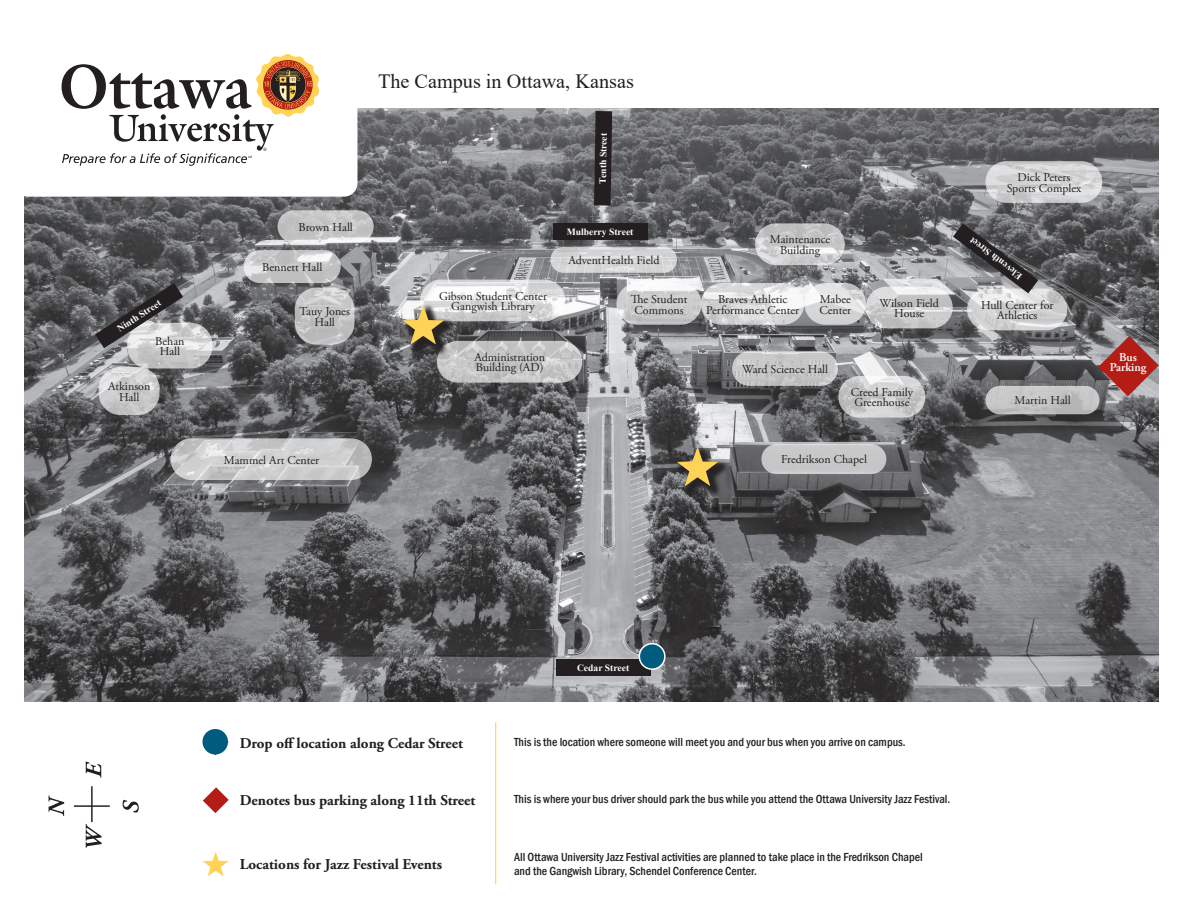
<style>
.page{position:relative;width:1188px;height:918px;background:#fff}
.page>*{position:absolute;margin:0;border:0;box-sizing:border-box;transform-origin:0 0}
.t1{font:20.25px "Times New Roman";color:#231f20}
.t2{font:700 15px "Adobe Garamond Pro";color:#231f20}
.t3{font:12px/10.5px "Adobe Garamond Pro";color:#231f20}
.t4{font:500 condensed 12px/14.4px "Franklin Gothic";color:#231f20}
.t5{font:600 12px "Adobe Garamond Pro";color:#fff}
.t6{font:700 9.6px "Times New Roman";color:#fff}
</style>
<div class="page">
<img style="left:25px;top:108px;width:1134px;height:593px">
<svg style="left:171px;top:438px;width:201px;height:42px;background:#cbcccd"></svg>
<svg style="left:437px;top:341px;width:145px;height:42px;background:#c5c5c6"></svg>
<div style="left:761px;top:444px;width:125px;height:30px;background:#c7c7c8;border-radius:15px"></div>
<svg style="left:985px;top:386px;width:114px;height:28px;background:#c2c2c3"></svg>
<svg style="left:732px;top:351px;width:106px;height:35px;background:#c5c5c6"></svg>
<svg style="left:967px;top:289px;width:100px;height:41px;background:#d5d5d6"></svg>
<svg style="left:866px;top:287px;width:87px;height:41px;background:#cfcfd0"></svg>
<svg style="left:838px;top:376px;width:87px;height:42px;background:#cccccd"></svg>
<svg style="left:804px;top:283px;width:62px;height:42px;background:#dbdbdc"></svg>
<svg style="left:701px;top:283px;width:103px;height:42px"></svg>
<svg style="left:755px;top:223px;width:90px;height:42px;background:#cbcbcc"></svg>
<svg style="left:986px;top:161px;width:116px;height:42px;background:#d2d3d4"></svg>
<svg style="left:550px;top:247px;width:127px;height:26px;background:#d4d4d6"></svg>
<svg style="left:616px;top:283px;width:86px;height:42px;fill:#cccccd"></svg>
<svg style="left:244px;top:250px;width:97px;height:33px;background:#cacacb"></svg>
<svg style="left:278px;top:210px;width:96px;height:33px;background:#c8c8c9"></svg>
<svg style="left:420px;top:280px;width:145px;height:41px"></svg>
<svg style="left:127px;top:323px;width:85px;height:45px;background:#cbcccc"></svg>
<svg style="left:295px;top:288px;width:59px;height:57px;background:#c4c4c5"></svg>
<svg style="left:99px;top:367px;width:61px;height:48px;background:#cccccd"></svg>
<svg style="left:1098px;top:336px;width:61px;height:60px;background:#a25855"></svg>
<div style="left:14px;top:45px;width:343px;height:152px;background:#fff;border-radius:14px"></div>
<div style="left:553px;top:223px;width:94px;height:17px;background:#231f20"></div>
<div style="left:556px;top:659px;width:94px;height:17px;background:#231f20"></div>
<svg style="left:95px;top:283px;width:88px;height:65px;background:#6e6d6f"></svg>
<svg style="left:594px;top:111px;width:18px;height:95px;background:#292527"></svg>
<svg style="left:953px;top:223px;width:85px;height:70px;background:#646466"></svg>
<svg style="left:62px;top:54px;width:257px;height:112px"></svg>
<svg style="left:48px;top:761px;width:91px;height:87px"></svg>
<hr style="left:74px;top:805px;width:36px;height:2px;background:#231f20">
<hr style="left:91px;top:786px;width:2px;height:36px;background:#231f20">
<svg style="left:203px;top:787px;width:26px;height:26px"></svg>
<hr style="left:495px;top:722px;width:1px;height:162px;background:#fed356">
<div style="left:675px;top:445px;width:55px;height:53px;background:#231f20;opacity:.75"></div>
<svg style="left:677px;top:447px;width:41px;height:39px;background:#918156"></svg>
<svg style="left:203px;top:852px;width:26px;height:24px"></svg>
<div style="left:401px;top:304px;width:54px;height:52px;background:#231f20;opacity:.75"></div>
<svg style="left:403px;top:306px;width:41px;height:39px;background:#a8986d"></svg>
<svg style="left:203px;top:729px;width:26px;height:26px"></svg>
<div style="left:203px;top:729px;width:25px;height:25px;background:#005b7f;border-radius:50%"></div>
<div style="left:639px;top:644px;width:26px;height:25px;background:#005b7f;border-radius:50%"></div>
<div style="left:639px;top:643px;width:27px;height:27px;border:2px solid #fff;border-radius:50%"></div>
<p class="t6" style="left:114px;top:324px;width:52px;rotate:-33deg">Ninth Street</p>
<p class="t3" style="left:155px;top:336px;width:31px">Behan</p>
<p class="t3" style="left:160px;top:347px;width:22px">Hall</p>
<p class="t3" style="left:108px;top:381px;width:44px">Atkinson</p>
<p class="t3" style="left:119px;top:392px;width:22px">Hall</p>
<p class="t3" style="left:299px;top:222px;width:56px">Brown Hall</p>
<p class="t3" style="left:262px;top:262px;width:62px">Bennett Hall</p>
<p class="t3" style="left:300px;top:307px;width:52px">Tauy Jones</p>
<p class="t3" style="left:315px;top:317px;width:22px">Hall</p>
<p class="t3" style="left:224px;top:455px;width:97px">Mammel Art Center</p>
<p class="t1" style="left:378px;top:67px;width:257px">The Campus in Ottawa, Kansas</p>
<p class="t6" style="left:596px;top:183px;width:52px;rotate:-89deg">Tenth Street</p>
<p class="t3" style="left:439px;top:291px;width:109px">Gibson Student Center</p>
<p class="t3" style="left:451px;top:301px;width:85px">Gangwish Library</p>
<p class="t3" style="left:474px;top:352px;width:72px">Administration</p>
<p class="t3" style="left:476px;top:363px;width:69px">Building (AD)</p>
<p class="t6" style="left:567px;top:225px;width:68px">Mulberry Street</p>
<p class="t3" style="left:568px;top:256px;width:93px">AdventHealth Field</p>
<p class="t3" style="left:631px;top:294px;width:58px">The Student</p>
<p class="t3" style="left:635px;top:305px;width:51px">Commons</p>
<p class="t3" style="left:770px;top:235px;width:62px">Maintenance</p>
<p class="t3" style="left:780px;top:245px;width:42px">Building</p>
<p class="t3" style="left:706px;top:294px;width:95px;text-align:center">Braves Athletic<br>Performance Center</p>
<p class="t3" style="left:819px;top:294px;width:33px">Mabee<br>Center</p>
<p class="t3" style="left:742px;top:364px;width:87px">Ward Science Hall</p>
<p class="t3" style="left:880px;top:298px;width:61px">Wilson Field</p>
<p class="t3" style="left:894px;top:309px;width:32px">House</p>
<p class="t3" style="left:851px;top:387px;width:64px">Creed Family</p>
<p class="t3" style="left:854px;top:398px;width:57px">Greenhouse</p>
<p class="t3" style="left:781px;top:455px;width:87px">Fredrikson Chapel</p>
<p class="t3" style="left:1018px;top:173px;width:54px">Dick Peters</p>
<p class="t3" style="left:1007px;top:183px;width:76px">Sports Complex</p>
<p class="t6" style="left:1017px;top:283px;width:65px;rotate:-143deg">Eleventh Street</p>
<p class="t3" style="left:981px;top:300px;width:74px">Hull Center for</p>
<p class="t3" style="left:997px;top:310px;width:42px">Athletics</p>
<p class="t3" style="left:1015px;top:396px;width:58px">Martin Hall</p>
<p class="t5" style="left:1119px;top:350px;width:19px">Bus</p>
<p class="t5" style="left:1110px;top:361px;width:38px">Parking</p>
<p class="t6" style="left:577px;top:660px;width:54px">Cedar Street</p>
<p class="t2" style="left:240px;top:734px;width:225px">Drop off location along Cedar Street</p>
<p class="t4" style="left:514px;top:734px;width:393px">This is the location where someone will meet you and your bus when you arrive on campus.</p>
<p class="t2" style="left:240px;top:792px;width:237px">Denotes bus parking along 11th Street</p>
<p class="t4" style="left:514px;top:792px;width:438px">This is where your bus driver should park the bus while you attend the Ottawa University Jazz Festival.</p>
<p class="t2" style="left:240px;top:856px;width:204px">Locations for Jazz Festival Events</p>
<p class="t4" style="left:514px;top:850px;width:410px">All Ottawa University Jazz Festival activities are planned to take place in the Fredrikson Chapel and the Gangwish Library, Schendel Conference Center.</p>
</div>
